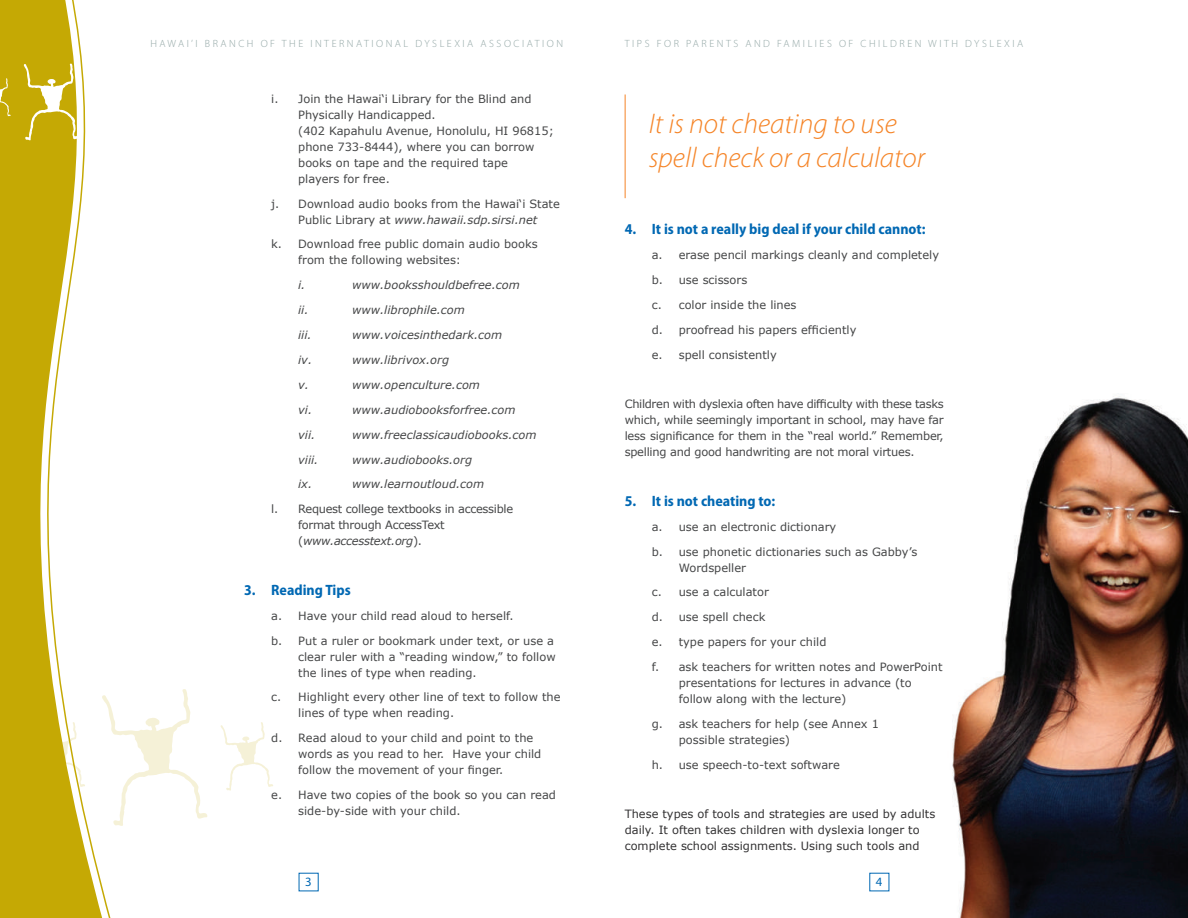
<style>
.page{position:relative;width:1188px;height:918px;background:#fff}
.page>*{position:absolute;margin:0;border:0;box-sizing:border-box;transform-origin:0 0}
.t1{font:italic 300 28.5px/34.5px "Myriad Pro";color:#f58427}
.t2{font:700 semi-condensed 15px "Myriad Pro";color:#0168b3}
.t3{font:12.75px "Myriad Pro";color:#0168b3}
.t4{font:11.4px/15.9px "Verdana";color:#454647}
.t5{font:italic 11.4px "Verdana";color:#454647}
.t6{font:11.4px/15.9px "Verdana";color:#333233}
.t7{font:11.4px/15.9px "Verdana";letter-spacing:-.025em;color:#454647}
.t8{font:300 10.5px "Myriad Pro";letter-spacing:.24em;color:#91a5a4}
.s1{font-style:italic}
</style>
<div class="page">
<img style="left:952px;top:396px;width:236px;height:522px">
<svg style="left:133px;top:689px;width:74px;height:130px"></svg>
<svg style="left:220px;top:722px;width:53px;height:69px"></svg>
<svg style="left:0;top:0;width:133px;height:918px"></svg>
<svg style="left:23px;top:64px;width:56px;height:76px"></svg>
<svg style="left:0;top:78px;width:11px;height:39px"></svg>
<svg style="left:89px;top:86px;width:29px;height:38px"></svg>
<hr style="left:625px;top:94px;width:1px;height:104px;background:#f58427">
<p class="t8" style="left:150px;top:38px;width:414px">HAWAI’I BRANCH OF TH E I NTERNATIONAL DYSLEXIA ASSOCIATION</p>
<p class="t8" style="left:625px;top:38px;width:400px">TIPS FOR PARENTS AND FAMILIES OF CH ILD REN WITH DYSLEXIA</p>
<p class="t4" style="left:298px;top:91px;width:257px;text-indent:-27px">i. Join the Hawai‘i Library for the Blind and Physically Handicapped.<br>(402 Kapahulu Avenue, Honolulu, HI 96815; phone 733-8444), where you can borrow books on tape and the required tape<br>players for free.</p>
<p class="t4" style="left:271px;top:195px;width:290px;text-align:center">j. Download audio books from the Hawai‘i State<br>Public Library at <span class="s1">www.hawaii.sdp.sirsi.net</span></p>
<p class="t4" style="left:298px;top:236px;width:241px;text-indent:-27px">k. Download free public domain audio books from the following websites:</p>
<p class="t5" style="left:298px;top:277px;width:9px">i.</p>
<p class="t5" style="left:352px;top:277px;width:169px">www.booksshouldbefree.com</p>
<p class="t5" style="left:298px;top:302px;width:12px">ii.</p>
<p class="t5" style="left:352px;top:302px;width:114px">www.librophile.com</p>
<p class="t5" style="left:298px;top:327px;width:15px">iii.</p>
<p class="t5" style="left:352px;top:327px;width:152px">www.voicesinthedark.com</p>
<p class="t5" style="left:298px;top:352px;width:16px">iv.</p>
<p class="t5" style="left:352px;top:352px;width:98px">www.librivox.org</p>
<p class="t5" style="left:298px;top:377px;width:12px">v.</p>
<p class="t5" style="left:352px;top:377px;width:129px">www.openculture.com</p>
<p class="t5" style="left:298px;top:402px;width:16px">vi.</p>
<p class="t5" style="left:352px;top:402px;width:165px">www.audiobooksforfree.com</p>
<p class="t5" style="left:298px;top:427px;width:19px">vii.</p>
<p class="t5" style="left:352px;top:427px;width:186px">www.freeclassicaudiobooks.com</p>
<p class="t5" style="left:298px;top:452px;width:22px">viii.</p>
<p class="t5" style="left:352px;top:452px;width:121px">www.audiobooks.org</p>
<p class="t5" style="left:298px;top:476px;width:16px">ix.</p>
<p class="t5" style="left:352px;top:476px;width:134px">www.learnoutloud.com</p>
<p class="t7" style="left:298px;top:501px;width:217px;text-indent:-27px">l. Request college textbooks in accessible format through AccessText (<span class="s1">www.accesstext.org</span>).</p>
<h2 class="t2" style="left:244px;top:582px;width:108px">3. Reading Tips</h2>
<p class="t4" style="left:271px;top:603px;width:284px;line-height:24.9px">a. Have your child read aloud to herself.<br>b. Put a ruler or bookmark under text, or use a</p>
<p class="t4" style="left:298px;top:648px;width:259px">clear ruler with a “reading window,” to follow the lines of type when reading.</p>
<p class="t4" style="left:298px;top:689px;width:264px;text-indent:-27px">c. Highlight every other line of text to follow the lines of type when reading.</p>
<p class="t4" style="left:298px;top:730px;width:245px;text-indent:-27px">d. Read aloud to your child and point to the words as you read to her. Have your child follow the movement of your finger.</p>
<p class="t4" style="left:298px;top:787px;width:259px;text-indent:-27px">e. Have two copies of the book so you can read side-by-side with your child.</p>
<h1 class="t1" style="left:649px;top:107px;width:278px">It is not cheating to use spell check or a calculator</h1>
<h2 class="t2" style="left:625px;top:221px;width:302px">4. It is not a really big deal if your child cannot:</h2>
<p class="t4" style="left:652px;top:242px;width:289px;line-height:24.9px">a. erase pencil markings cleanly and completely b. use scissors<br>c. color inside the lines<br>d. proofread his papers efficiently<br>e. spell consistently</p>
<p class="t4" style="left:625px;top:396px;width:321px;text-align:justify">Children with dyslexia often have difficulty with these tasks which, while seemingly important in school, may have far less significance for them in the “real world.” Remember, spelling and good handwriting are not moral virtues.</p>
<h2 class="t2" style="left:625px;top:492px;width:152px">5. It is not cheating to:</h2>
<p class="t4" style="left:652px;top:514px;width:267px;line-height:24.9px">a. use an electronic dictionary<br>b. use phonetic dictionaries such as Gabby’s</p>
<p class="t4" style="left:652px;top:555px;width:292px;line-height:24.9px;text-indent:27px">Wordspeller<br>c. use a calculator<br>d. use spell check<br>e. type papers for your child<br>f. ask teachers for written notes and PowerPoint</p>
<p class="t4" style="left:679px;top:675px;width:234px">presentations for lectures in advance (to follow along with the lecture)</p>
<p class="t4" style="left:679px;top:716px;width:202px;text-indent:-27px">g. ask teachers for help (see Annex 1 possible strategies)</p>
<p class="t4" style="left:652px;top:756px;width:190px">h. use speech-to-text software</p>
<p class="t6" style="left:625px;top:806px;width:312px">These types of tools and strategies are used by adults daily. It often takes children with dyslexia longer to complete school assignments. Using such tools and</p>
<p class="t3" style="left:305px;top:874px;width:8px">3</p>
<p class="t3" style="left:876px;top:874px;width:8px">4</p>
</div>
